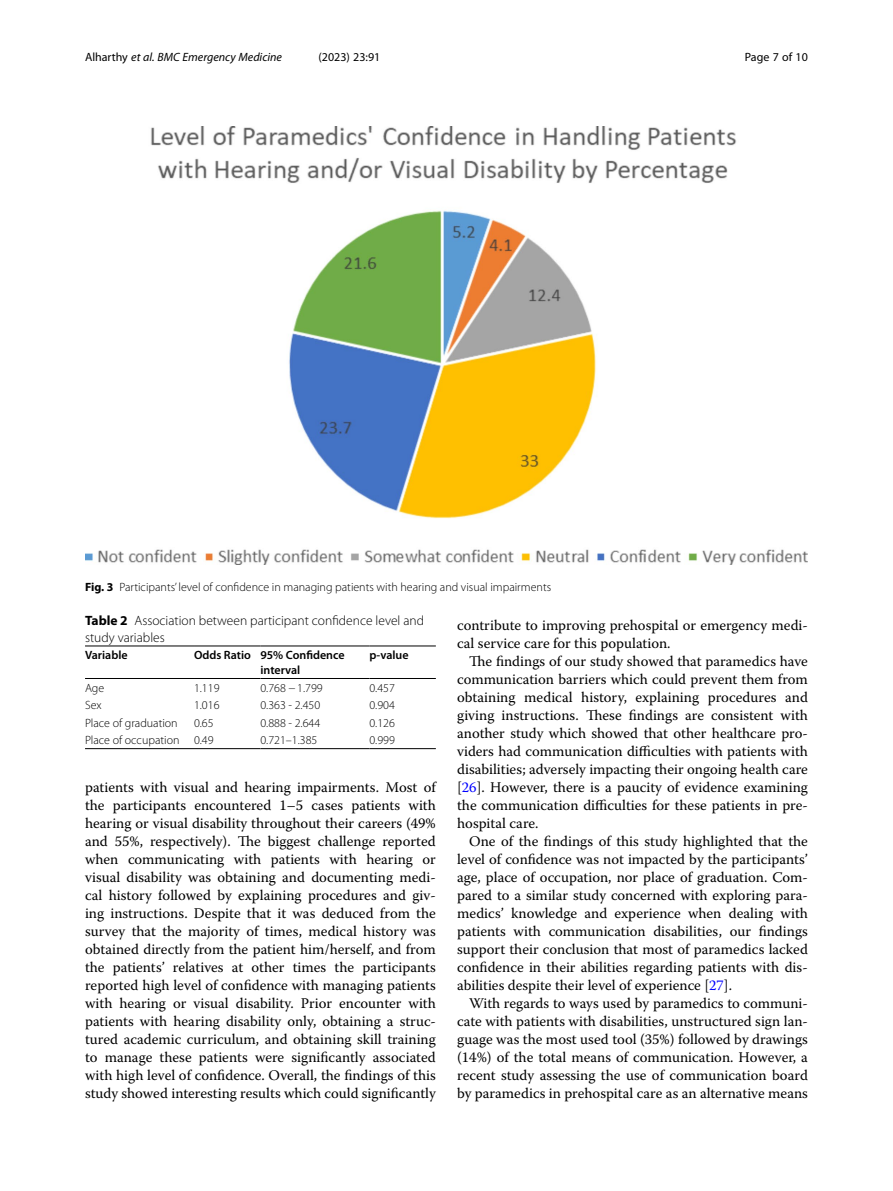
<style>
.page{position:relative;width:893px;height:1191px;background:#fff}
.page>*{position:absolute;margin:0;border:0;box-sizing:border-box;transform-origin:0 0}
.Body_Text_Indent{font:14.7px/18px "Warnock Pro";color:#000;text-align:justify}
.Body_Text{font:14.7px/18px "Warnock Pro";color:#000;text-align:justify}
.Table_Caption{font:300 13.5px/16.5px "Myriad Pro";color:#000}
.Table_Body{font:300 12px "Myriad Pro";color:#000}
.Figure_Caption{font:300 12px "Myriad Pro";color:#000}
.Table_Head{font:600 12px/15px "Myriad Pro";color:#000}
.t1{font:italic 12px "Myriad Pro";color:#000}
.t2{font:12px "Myriad Pro";color:#000}
.s1{font-style:normal}
.s2{font-weight:700}
.s3{color:#00f}
</style>
<div class="page">
<hr style="left:85px;top:678px;width:109px;height:1px;background:#000">
<hr style="left:194px;top:645px;width:66px;height:1px;background:#000">
<hr style="left:194px;top:678px;width:66px;height:1px;background:#000">
<hr style="left:260px;top:645px;width:109px;height:1px;background:#000">
<hr style="left:260px;top:678px;width:109px;height:1px;background:#000">
<hr style="left:369px;top:645px;width:67px;height:1px;background:#000">
<hr style="left:369px;top:678px;width:67px;height:1px;background:#000">
<hr style="left:85px;top:748px;width:109px;height:1px;background:#000">
<hr style="left:194px;top:748px;width:66px;height:1px;background:#000">
<hr style="left:260px;top:748px;width:109px;height:1px;background:#000">
<hr style="left:369px;top:748px;width:67px;height:1px;background:#000">
<hr style="left:85px;top:645px;width:109px;height:1px;background:#000">
<img style="left:85px;top:126px;width:723px;height:438px">
<p class="t1" style="left:85px;top:50px;width:199px"><span class="s1">Alharthy</span> et al. BMC Emergency Medicine</p>
<p class="t2" style="left:318px;top:50px;width:63px">(2023) 23:91</p>
<p class="t2" style="left:745px;top:50px;width:65px">Page 7 of 10</p>
<p class="Figure_Caption" style="left:85px;top:581px;width:468px"><span class="s2">Fig. 3</span> Participants’ level of confidence in managing patients with hearing and visual impairments</p>
<p class="Table_Caption" style="left:85px;top:612px;width:341px"><span class="s2">Table 2</span> Association between participant confidence level and study variables</p>
<p class="Table_Head" style="left:85px;top:647px;width:44px">Variable</p>
<p class="Table_Head" style="left:194px;top:647px;width:58px">Odds Ratio</p>
<p class="Table_Head" style="left:260px;top:647px;width:86px">95% Confidence interval</p>
<p class="Table_Head" style="left:369px;top:647px;width:41px">p-value</p>
<p class="Table_Body" style="left:85px;top:681px;width:21px">Age</p>
<p class="Table_Body" style="left:194px;top:681px;width:27px">1.119</p>
<p class="Table_Body" style="left:260px;top:681px;width:64px">0.768 −1.799</p>
<p class="Table_Body" style="left:369px;top:681px;width:27px">0.457</p>
<p class="Table_Body" style="left:85px;top:699px;width:18px">Sex</p>
<p class="Table_Body" style="left:194px;top:699px;width:27px">1.016</p>
<p class="Table_Body" style="left:260px;top:699px;width:61px">0.363 - 2.450</p>
<p class="Table_Body" style="left:369px;top:699px;width:27px">0.904</p>
<p class="Table_Body" style="left:85px;top:716px;width:94px">Place of graduation</p>
<p class="Table_Body" style="left:194px;top:716px;width:21px">0.65</p>
<p class="Table_Body" style="left:260px;top:716px;width:61px">0.888 - 2.644</p>
<p class="Table_Body" style="left:369px;top:716px;width:27px">0.126</p>
<p class="Table_Body" style="left:85px;top:734px;width:96px">Place of occupation</p>
<p class="Table_Body" style="left:194px;top:734px;width:21px">0.49</p>
<p class="Table_Body" style="left:260px;top:734px;width:59px">0.721–1.385</p>
<p class="Table_Body" style="left:369px;top:734px;width:27px">0.999</p>
<p class="Body_Text" style="left:85px;top:778px;width:352px">patients with visual and hearing impairments. Most of the participants encountered 1–5 cases patients with hearing or visual disability throughout their careers (49% and 55%, respectively). The biggest challenge reported when communicating with patients with hearing or visual disability was obtaining and documenting medi&shy;cal history followed by explaining procedures and giv&shy;ing instructions. Despite that it was deduced from the survey that the majority of times, medical history was obtained directly from the patient him/herself, and from the patients’ relatives at other times the participants reported high level of confidence with managing patients with hearing or visual disability. Prior encounter with patients with hearing disability only, obtaining a struc&shy;tured academic curriculum, and obtaining skill training to manage these patients were significantly associated with high level of confidence. Overall, the findings of this study showed interesting results which could significantly</p>
<p class="Body_Text" style="left:457px;top:616px;width:352px">contribute to improving prehospital or emergency medi&shy;cal service care for this population.</p>
<p class="Body_Text_Indent" style="left:457px;top:652px;width:352px;text-indent:12px">The findings of our study showed that paramedics have communication barriers which could prevent them from obtaining medical history, explaining procedures and giving instructions. These findings are consistent with another study which showed that other healthcare pro&shy;viders had communication difficulties with patients with disabilities; adversely impacting their ongoing health care [<span class="s3">26</span>]. However, there is a paucity of evidence examining the communication difficulties for these patients in pre&shy;hospital care.</p>
<p class="Body_Text_Indent" style="left:457px;top:832px;width:352px;text-indent:12px">One of the findings of this study highlighted that the level of confidence was not impacted by the participants’ age, place of occupation, nor place of graduation. Com&shy;pared to a similar study concerned with exploring para&shy;medics’ knowledge and experience when dealing with patients with communication disabilities, our findings support their conclusion that most of paramedics lacked confidence in their abilities regarding patients with dis&shy;abilities despite their level of experience [<span class="s3">27</span>].</p>
<p class="Body_Text_Indent" style="left:457px;top:994px;width:352px;text-indent:12px">With regards to ways used by paramedics to communi&shy;cate with patients with disabilities, unstructured sign lan&shy;guage was the most used tool (35%) followed by drawings (14%) of the total means of communication. However, a recent study assessing the use of communication board by paramedics in prehospital care as an alternative means</p>
</div>
